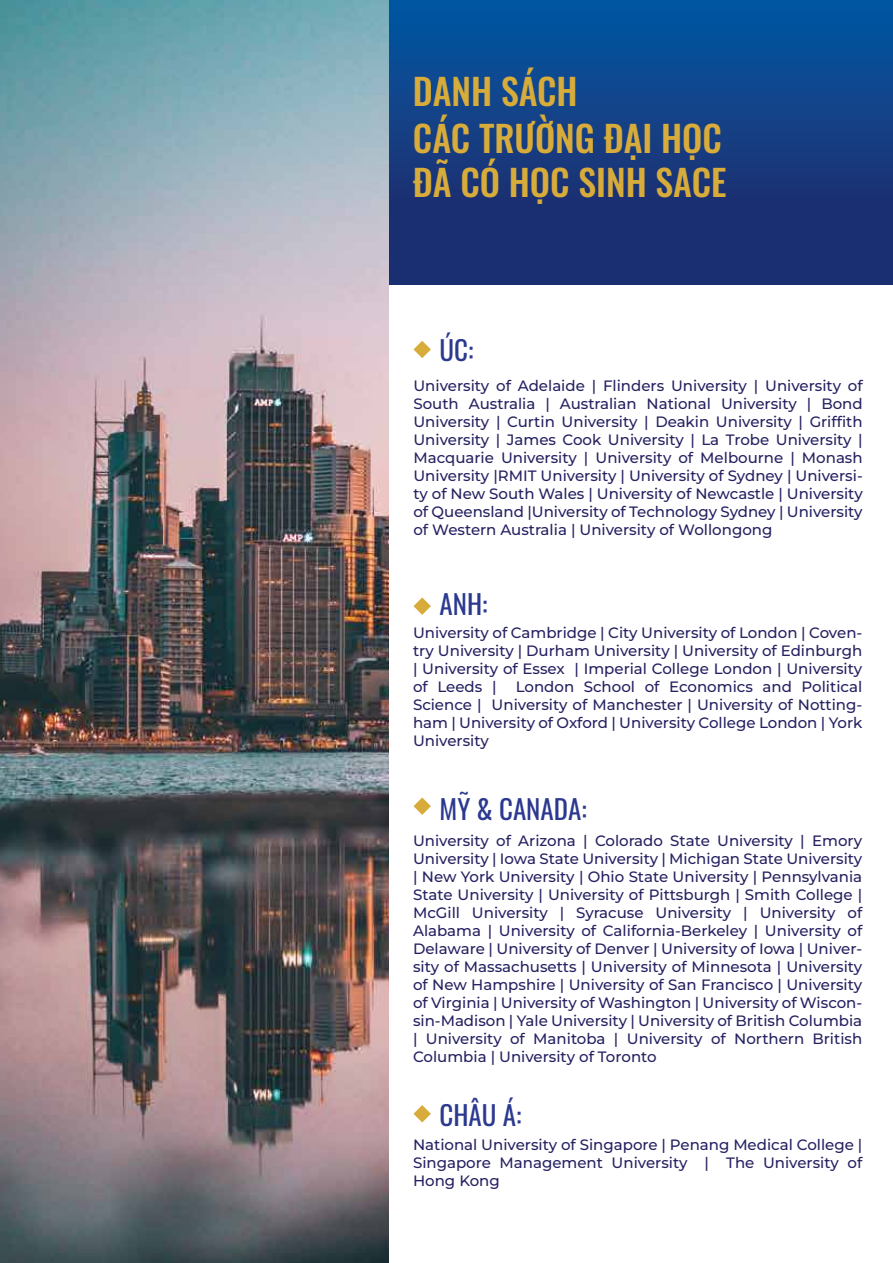
<style>
.page{position:relative;width:893px;height:1263px;background:#fff}
.page>*{position:absolute;margin:0;border:0;box-sizing:border-box;transform-origin:0 0}
.t1{font:500 36px/45.9px "Oswald";color:#d8ac3a}
.t2{font:27px "Oswald";color:#2b3990}
.t3{font:500 15px/18px "Montserrat";color:#262262;text-align:justify}
</style>
<div class="page">
<div style="left:389px;top:0;width:504px;height:284px;background:linear-gradient(to bottom,#03559f,#212767)"></div>
<img style="left:0;top:0;width:388px;height:1263px">
<svg style="left:413px;top:341px;width:18px;height:17px"></svg>
<svg style="left:413px;top:597px;width:18px;height:18px"></svg>
<svg style="left:413px;top:797px;width:18px;height:18px"></svg>
<svg style="left:413px;top:1105px;width:18px;height:17px"></svg>
<h1 class="t1" style="left:413px;top:64px;width:315px">DANH SÁCH<br>CÁC TRƯỜNG ĐẠI HỌC<br>ĐÃ CÓ HỌC SINH SACE</h1>
<h2 class="t2" style="left:440px;top:326px;width:35px">ÚC:</h2>
<p class="t3" style="left:413px;top:376px;width:451px">University of Adelaide | Flinders University | University of South Australia | Australian National University | Bond University | Curtin University | Deakin University | Griffith University | James Cook University | La Trobe University | Macquarie University | University of Melbourne | Monash University |RMIT University | University of Sydney | Universi&shy;ty of New South Wales | University of Newcastle | University of Queensland |University of Technology Sydney | University of Western Australia | University of Wollongong</p>
<h2 class="t2" style="left:440px;top:580px;width:50px">ANH:</h2>
<p class="t3" style="left:413px;top:623px;width:451px">University of Cambridge | City University of London | Coven&shy;try University | Durham University | University of Edinburgh | University of Essex | Imperial College London | University of Leeds |</p>
<p class="t3" style="left:413px;top:677px;width:451px;text-indent:103px">London School of Economics and Political Science | University of Manchester | University of Notting&shy;ham | University of Oxford | University College London | York University</p>
<h2 class="t2" style="left:440px;top:785px;width:149px">MỸ &amp; CANADA:</h2>
<p class="t3" style="left:413px;top:831px;width:451px">University of Arizona | Colorado State University | Emory University | Iowa State University | Michigan State University | New York University | Ohio State University | Pennsylvania State University | University of Pittsburgh | Smith College | McGill University | Syracuse University | University of Alabama | University of California-Berkeley | University of Delaware | University of Denver | University of Iowa | Univer&shy;sity of Massachusetts | University of Minnesota | University of New Hampshire | University of San Francisco | University of Virginia | University of Washington | University of Wiscon&shy;sin-Madison | Yale University | University of British Columbia | University of Manitoba | University of Northern British Columbia | University of Toronto</p>
<h2 class="t2" style="left:440px;top:1091px;width:83px">CHÂU Á:</h2>
<p class="t3" style="left:413px;top:1135px;width:451px">National University of Singapore | Penang Medical College | Singapore Management University | The University of Hong Kong</p>
</div>
